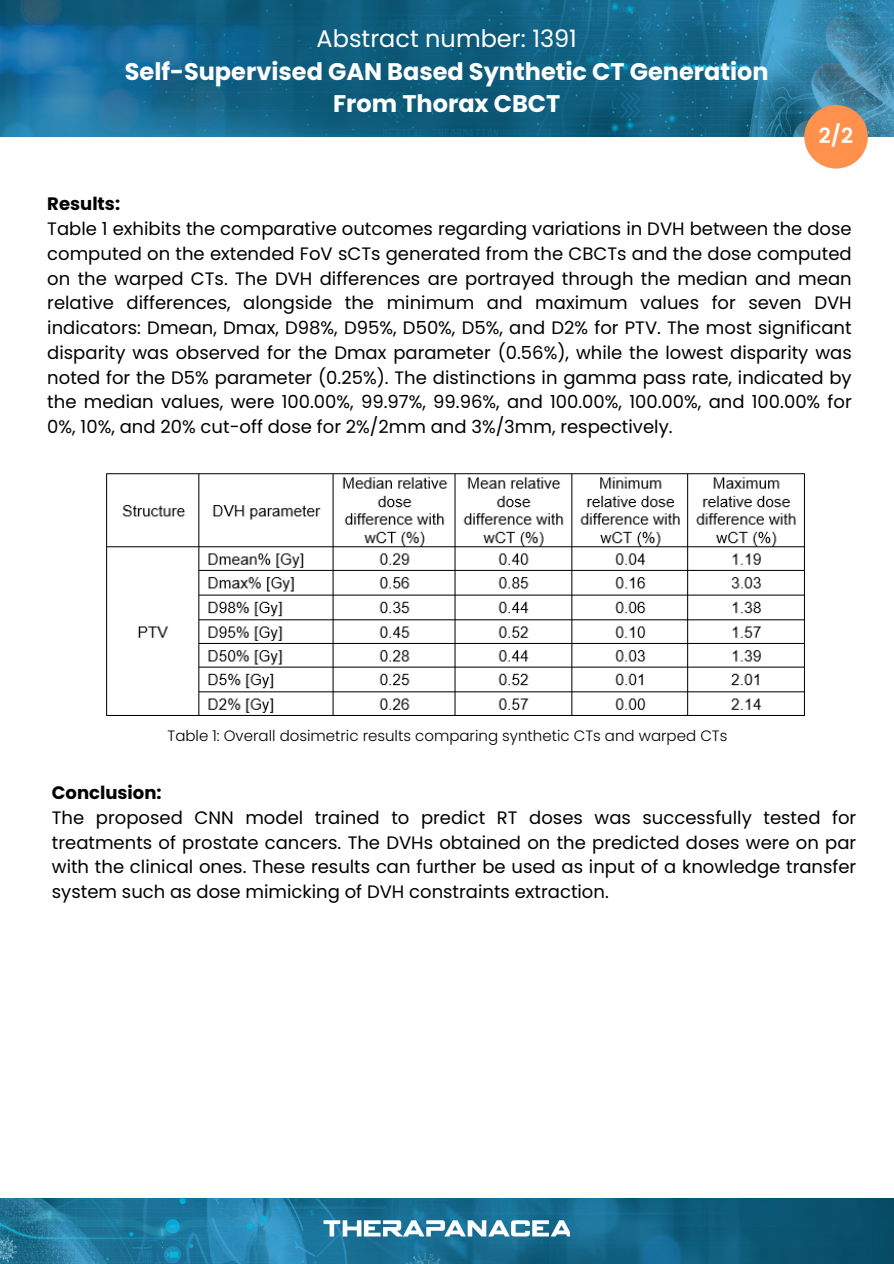
<style>
.page{position:relative;width:894px;height:1264px;background:#fff}
.page>*{position:absolute;margin:0;border:0;box-sizing:border-box;transform-origin:0 0}
.t1{font:700 24px/32.7px "Poppins";color:#fff;text-align:center}
.t2{font:600 21px "Poppins";color:#fff}
.t3{font:18px/24.8px "Poppins";color:#000}
.t4{font:300 15px "Poppins";color:#000}
.s1{font-weight:400}
.s2{font-weight:700}
</style>
<div class="page">
<svg style="left:0;top:0;width:893px;height:137px;background:#19698d"></svg>
<svg style="left:0;top:1198px;width:893px;height:65px;background:#186d90"></svg>
<div style="left:804px;top:105px;width:63px;height:64px;background:#ff914d;border-radius:50%"></div>
<img style="left:106px;top:473px;width:699px;height:242px">
<img style="left:318px;top:1212px;width:251px;height:29px">
<h3 class="t1" style="left:125px;top:22px;width:645px"><span class="s1">Abstract number: 1391<br></span>Self-Supervised GAN Based Synthetic CT Generation<br>From Thorax CBCT</h3>
<h1 class="t2" style="left:818px;top:121px;width:36px">2/2</h1>
<h3 class="t3" style="left:47px;top:192px;width:805px"><span class="s2">Results:<br></span>Table 1 exhibits the comparative outcomes regarding variations in DVH between the dose computed on the extended FoV sCTs generated from the CBCTs and the dose computed on the warped CTs. The DVH differences are portrayed through the median and mean relative differences, alongside the minimum and maximum values for seven DVH indicators: Dmean, Dmax, D98%, D95%, D50%, D5%, and D2% for PTV. The most significant disparity was observed for the Dmax parameter (0.56%), while the lowest disparity was noted for the D5% parameter (0.25%). The distinctions in gamma pass rate, indicated by the median values, were 100.00%, 99.97%, 99.96%, and 100.00%, 100.00%, and 100.00% for 0%, 10%, and 20% cut-off dose for 2%/2mm and 3%/3mm, respectively.</h3>
<p class="t4" style="left:167px;top:725px;width:561px">Table 1: Overall dosimetric results comparing synthetic CTs and warped CTs</p>
<p class="t3" style="left:52px;top:780px;width:805px"><span class="s2">Conclusion:<br></span>The proposed CNN model trained to predict RT doses was successfully tested for treatments of prostate cancers. The DVHs obtained on the predicted doses were on par with the clinical ones. These results can further be used as input of a knowledge transfer system such as dose mimicking of DVH constraints extraction.</p>
</div>
